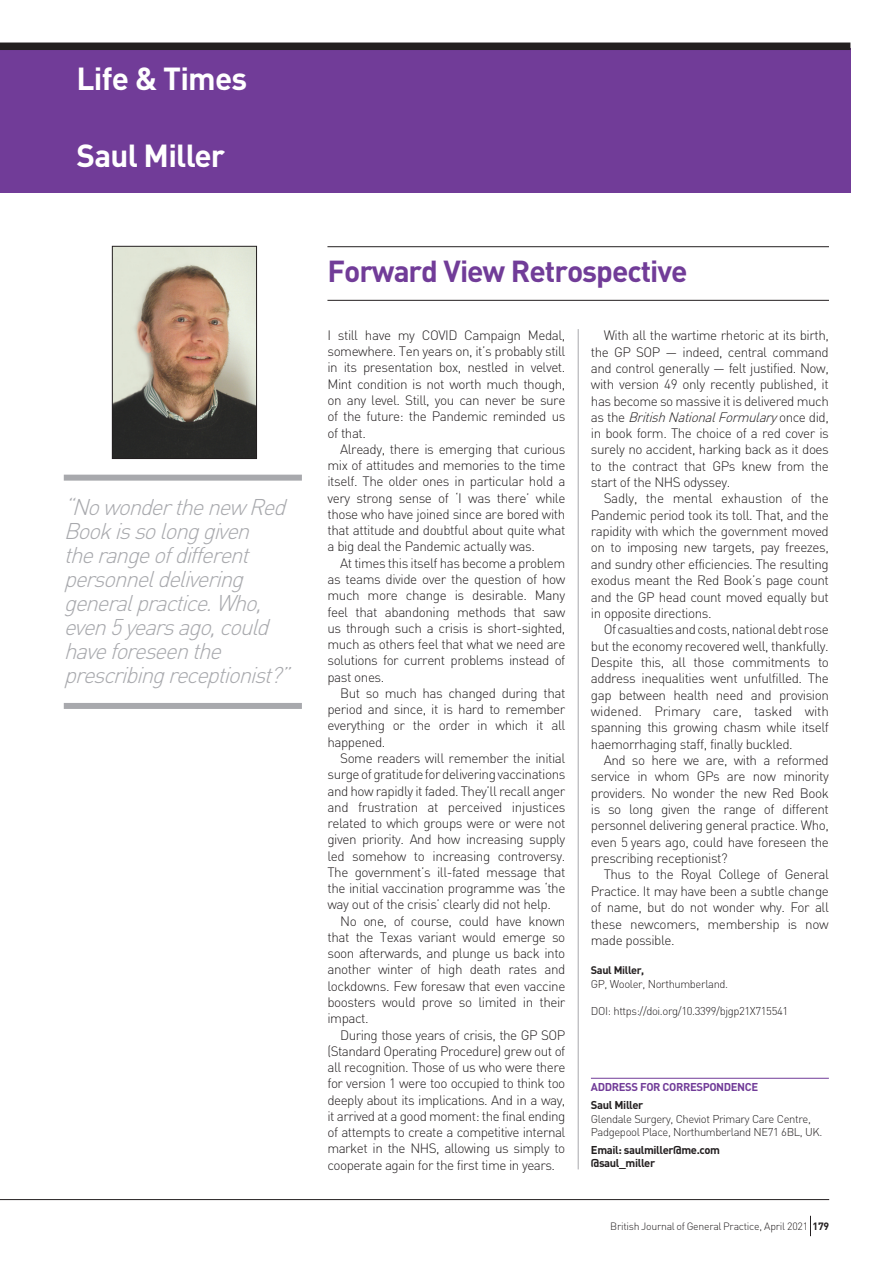
<style>
.page{position:relative;width:893px;height:1263px;background:#fff}
.page>*{position:absolute;margin:0;border:0;box-sizing:border-box;transform-origin:0 0}
.t1{font:700 31.5px "DIN";letter-spacing:-.025em;color:#fff}
.t2{font:700 30px "DIN";letter-spacing:-.035em;color:#713c98}
.t3{font:italic 300 22.5px/24px "DIN";color:#a8a9ad}
.t4{font:300 13.5px/16.2px "DIN";letter-spacing:-.035em;color:#231f20;text-align:justify}
.t5{font:300 11.25px/13.5px "DIN";letter-spacing:-.035em;color:#231f20}
.t6{font:700 11.25px/13.5px "DIN";letter-spacing:-.035em;color:#231f20}
.t7{font:700 11.25px "DIN";letter-spacing:-.035em;color:#713c98}
.t8{font:700 10.8px "DIN";letter-spacing:-.035em;color:#231f20}
.t9{font:300 10.5px "DIN";letter-spacing:-.025em;color:#231f20}
.s1{font-style:italic}
.s2{font-weight:700}
</style>
<div class="page">
<div style="left:0;top:49px;width:850px;height:144px;background:#713c98"></div>
<div style="left:0;top:43px;width:850px;height:7px;background:#231f20"></div>
<hr style="left:578px;top:329px;width:1px;height:840px;background:#a8a9ad">
<hr style="left:327px;top:246px;width:502px;height:1px;background:#231f20">
<hr style="left:327px;top:300px;width:502px;height:1px;background:#231f20">
<hr style="left:591px;top:1078px;width:238px;height:1px;background:#713c98">
<img style="left:114px;top:248px;width:141px;height:209px">
<div style="left:112px;top:246px;width:145px;height:213px;border:1px solid #231f20"></div>
<div style="left:64px;top:475px;width:238px;height:6px;background:#a8a9ad"></div>
<div style="left:64px;top:703px;width:238px;height:6px;background:#a8a9ad"></div>
<hr style="left:0;top:1199px;width:829px;height:1px;background:#231f20">
<svg style="left:810px;top:1216px;width:1px;height:20px"></svg>
<h1 class="t1" style="left:77px;top:58px;width:172px">Life &amp; Times</h1>
<h1 class="t1" style="left:77px;top:135px;width:150px">Saul Miller</h1>
<h3 class="t3" style="left:64px;top:494px;width:234px">“NowonderthenewRed<br>Bookissolonggiven therangeofdifferent personneldelivering generalpractice.Who, even5yearsago,could haveforeseenthe prescribingreceptionist?”</h3>
<h2 class="t2" style="left:327px;top:252px;width:362px">Forward View Retrospective</h2>
<p class="t4" style="left:327px;top:327px;width:239px">I still have my COVID Campaign Medal, somewhere. Ten years on, it’s probably still in its presentation box, nestled in velvet.<br>Mint condition is not worth much though, on any level. Still, you can never be sure of the future: the Pandemic reminded us of that.</p>
<p class="t4" style="left:327px;top:441px;width:239px;text-indent:13px">Already, there is emerging that curious mix of attitudes and memories to the time itself. The older ones in particular hold a very strong sense of ‘I was there’ while those who have joined since are bored with that attitude and doubtful about quite what a big deal the Pandemic actually was.</p>
<p class="t4" style="left:327px;top:555px;width:239px;text-indent:13px">At times this itself has become a problem as teams divide over the question of how much more change is desirable. Many feel that abandoning methods that saw us through such a crisis is short-sighted, much as others feel that what we need are solutions for current problems instead of past ones.</p>
<p class="t4" style="left:327px;top:685px;width:239px;text-indent:13px">But so much has changed during that period and since, it is hard to remember everything or the order in which it all happened.</p>
<p class="t4" style="left:327px;top:750px;width:240px;text-indent:13px">Some readers will remember the initial surge of gratitude for delivering vaccinations and how rapidly it faded. They’ll recall anger and frustration at perceived injustices related to which groups were or were not given priority. And how increasing supply led somehow to increasing controversy.<br>The government’s ill-fated message that the initial vaccination programme was ‘the way out of the crisis’ clearly did not help.</p>
<p class="t4" style="left:327px;top:912px;width:239px;text-indent:13px">No one, of course, could have known that the Texas variant would emerge so soon afterwards, and plunge us back into another winter of high death rates and lockdowns. Few foresaw that even vaccine boosters would prove so limited in their impact.</p>
<p class="t4" style="left:327px;top:1026px;width:239px;text-indent:13px">During those years of crisis, the GP SOP (Standard Operating Procedure) grew out of all recognition. Those of us who were there for version 1 were too occupied to think too deeply about its implications. And in a way, it arrived at a good moment: the final ending of attempts to create a competitive internal market in the NHS, allowing us simply to cooperate again for the first time in years.</p>
<p class="t4" style="left:591px;top:327px;width:239px;text-indent:13px">With all the wartime rhetoric at its birth, the GP SOP — indeed, central command and control generally — felt justified. Now, with version 49 only recently published, it has become so massive it is delivered much a s t h e <span class="s1">BritishNationalFormulary</span>o n c e d i d , in book form. The choice of a red cover is surely no accident, harking back as it does to the contract that GPs knew from the start of the NHS odyssey.</p>
<p class="t4" style="left:591px;top:490px;width:239px;text-indent:13px">Sadly, the mental exhaustion of the Pandemic period took its toll. That, and the rapidity with which the government moved on to imposing new targets, pay freezes, and sundry other efficiencies. The resulting exodus meant the Red Book’s page count and the GP head count moved equally but in opposite directions.</p>
<p class="t4" style="left:591px;top:621px;width:240px;text-indent:13px">Of casualties and costs, national debt rose but the economy recovered well, thankfully.<br>Despite this, all those commitments to address inequalities went unfulfilled. The gap between health need and provision widened. Primary care, tasked with spanning this growing chasm while itself haemorrhaging staff, finally buckled.</p>
<p class="t4" style="left:591px;top:752px;width:239px;text-indent:13px">And so here we are, with a reformed service in whom GPs are now minority providers. No wonder the new Red Book is so long given the range of different personnel delivering general practice. Who, even 5 years ago, could have foreseen the prescribing receptionist?</p>
<p class="t4" style="left:591px;top:866px;width:239px;text-indent:13px">Thus to the Royal College of General Practice. It may have been a subtle change of name, but do not wonder why. For all these newcomers, membership is now made possible.</p>
<p class="t8" style="left:591px;top:963px;width:55px">Saul Miller,</p>
<p class="t5" style="left:591px;top:977px;width:139px">GP, Wooler, Northumberland.</p>
<p class="t5" style="left:591px;top:1004px;width:199px">DOI: https://doi.org/10.3399/bjgp21X715541</p>
<p class="t7" style="left:591px;top:1080px;width:169px">ADDRESS FOR CORRESPONDENCE</p>
<p class="t6" style="left:591px;top:1098px;width:54px">Saul Miller</p>
<p class="t5" style="left:591px;top:1112px;width:233px">Glendale Surgery, Cheviot Primary Care Centre,<br>Padgepool Place, Northumberland NE71 6BL, UK.</p>
<p class="t6" style="left:591px;top:1142px;width:131px">Email: saulmiller@me.com @saul_miller</p>
<p class="t9" style="left:610px;top:1219px;width:220px">British Journal of General Practice, April 2021 <span class="s2">179</span></p>
</div>
